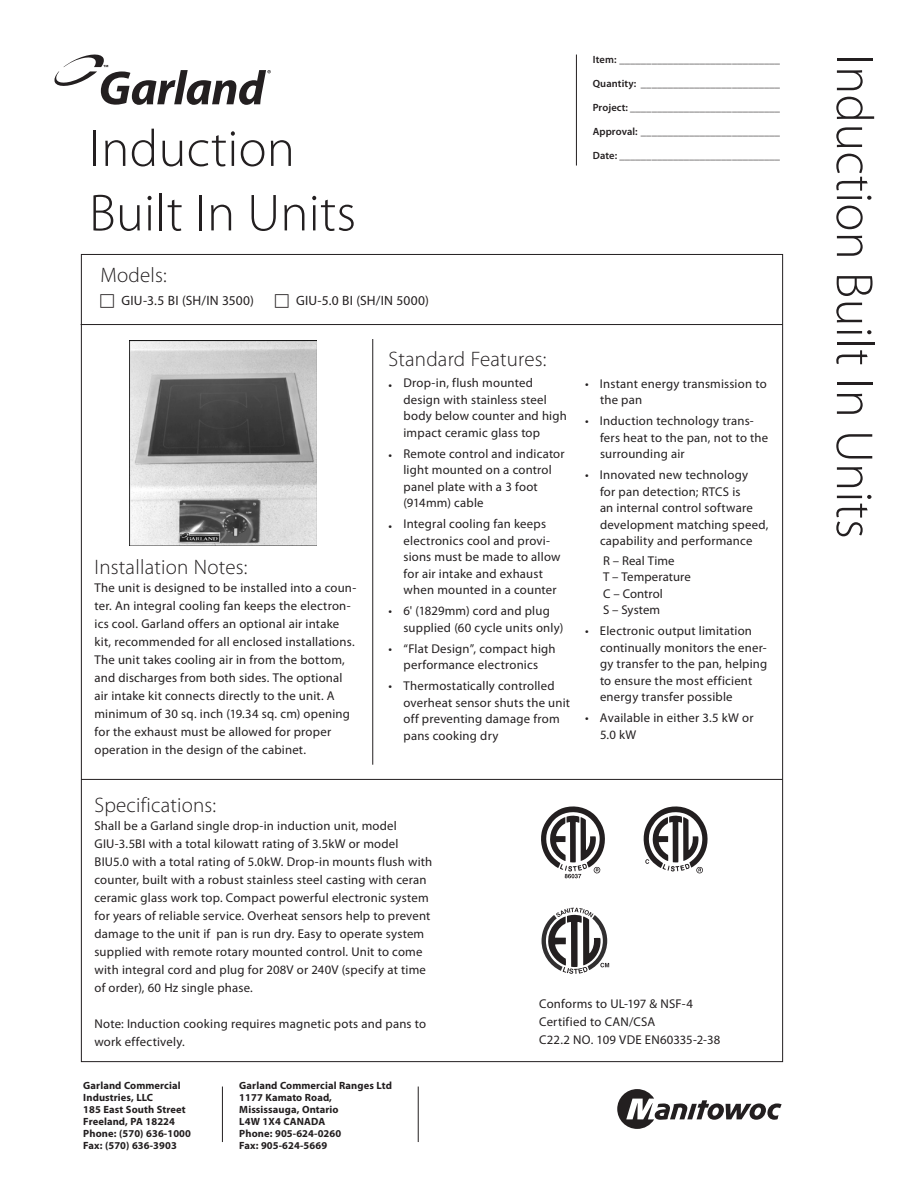
<style>
.page{position:relative;width:918px;height:1188px;background:#fff}
.page>*{position:absolute;margin:0;border:0;box-sizing:border-box;transform-origin:0 0}
.Product_Title{font:300 52.5px "Myriad Pro";letter-spacing:.005em;color:#231f20}
.Heading{font:300 21px "Myriad Pro";letter-spacing:.01em;color:#231f20}
.Hanging_Tab{font:13.5px "Myriad Pro";letter-spacing:.015em;color:#231f20}
.Body{font:12.75px/18px "Myriad Pro";letter-spacing:.015em;color:#231f20}
.Hanging_Bullets{font:12.75px/16.5px "Myriad Pro";letter-spacing:.015em;color:#231f20}
.Hanging_2{font:12.75px/16.5px "Myriad Pro";letter-spacing:.005em;color:#231f20}
.Address{font:700 10.5px/12px "Myriad Pro";letter-spacing:.01em;color:#231f20}
.Project_Info{font:600 10.5px "Myriad Pro";letter-spacing:.01em;color:#231f20}
</style>
<div class="page">
<hr style="left:81px;top:324px;width:702px;height:1px;background:#231f20">
<hr style="left:81px;top:779px;width:702px;height:1px;background:#231f20">
<svg style="left:54px;top:54px;width:217px;height:50px"></svg>
<hr style="left:576px;top:55px;width:1px;height:111px;background:#231f20">
<hr style="left:372px;top:339px;width:1px;height:426px;background:#231f20">
<hr style="left:222px;top:1087px;width:1px;height:55px;background:#231f20">
<hr style="left:418px;top:1087px;width:1px;height:55px;background:#231f20">
<svg style="left:617px;top:1089px;width:165px;height:40px"></svg>
<svg style="left:541px;top:806px;width:64px;height:72px"></svg>
<svg style="left:542px;top:908px;width:67px;height:66px"></svg>
<svg style="left:643px;top:806px;width:65px;height:68px"></svg>
<img style="left:129px;top:340px;width:188px;height:206px">
<p class="Product_Title" style="left:89px;top:117px;width:207px">Induction</p>
<p class="Product_Title" style="left:89px;top:181px;width:268px">Built In Units</p>
<p class="Heading" style="left:100px;top:263px;width:68px">Models:</p>
<p class="Hanging_Tab" style="left:122px;top:292px;width:134px">GIU‑3.5 BI (SH/IN 3500)</p>
<p class="Hanging_Tab" style="left:296px;top:292px;width:134px">GIU‑5.0 BI (SH/IN 5000)</p>
<p class="Project_Info" style="left:593px;top:53px;width:189px">Item:_______________________________</p>
<p class="Project_Info" style="left:593px;top:77px;width:189px">Quantity:_ __________________________</p>
<p class="Project_Info" style="left:593px;top:101px;width:189px">Project:_____________________________</p>
<p class="Project_Info" style="left:593px;top:125px;width:189px">Approval:___________________________</p>
<p class="Project_Info" style="left:593px;top:149px;width:189px">Date:_______________________________</p>
<p class="Heading" style="left:94px;top:554px;width:155px">Installation Notes:</p>
<p class="Body" style="left:94px;top:578px;width:263px">The unit is designed to be installed into a coun&shy;ter. An integral cooling fan keeps the electron&shy;ics cool. Garland offers an optional air intake kit, recommended for all enclosed installations.</p>
<p class="Body" style="left:94px;top:650px;width:257px">The unit takes cooling air in from the bottom, and discharges from both sides. The optional air intake kit connects directly to the unit. A minimum of 30 sq. inch (19.34 sq. cm) opening for the exhaust must be allowed for proper operation in the design of the cabinet.</p>
<p class="Heading" style="left:388px;top:346px;width:159px">Standard Features:</p>
<p class="Hanging_Bullets" style="left:404px;top:374px;width:165px;text-indent:-15px">• Drop‑in, flush mounted design with stainless steel body below counter and high impact ceramic glass top</p>
<p class="Hanging_Bullets" style="left:404px;top:445px;width:163px;text-indent:-15px">• Remote control and indicator light mounted on a control panel plate with a 3 foot (914mm) cable</p>
<p class="Hanging_Bullets" style="left:404px;top:515px;width:159px;text-indent:-15px">• Integral cooling fan keeps electronics cool and provi&shy;sions must be made to allow for air intake and exhaust when mounted in a counter</p>
<p class="Hanging_Bullets" style="left:404px;top:602px;width:161px;text-indent:-15px">• 6' (1829mm) cord and plug supplied (60 cycle units only)</p>
<p class="Hanging_Bullets" style="left:388px;top:640px;width:169px;text-align:center">• “Flat Design”, compact high performance electronics</p>
<p class="Hanging_Bullets" style="left:404px;top:677px;width:168px;text-indent:-15px">• Thermostatically controlled overheat sensor shuts the unit off preventing damage from pans cooking dry</p>
<p class="Hanging_Bullets" style="left:600px;top:375px;width:168px;text-indent:-15px">• Instant energy transmission to the pan</p>
<p class="Hanging_Bullets" style="left:600px;top:412px;width:170px;text-indent:-15px">• Induction technology trans&shy;fers heat to the pan, not to the surrounding air</p>
<p class="Hanging_Bullets" style="left:600px;top:466px;width:170px;text-indent:-15px">• Innovated new technology<br>for pan detection; RTCS is<br>an internal control software development matching speed, capability and performance</p>
<p class="Hanging_2" style="left:603px;top:552px;width:89px">R – Real Time<br>T – Temperature<br>C – Control<br>S – System</p>
<p class="Hanging_Bullets" style="left:600px;top:622px;width:169px;text-indent:-15px">• Electronic output limitation continually monitors the ener&shy;gy transfer to the pan, helping to ensure the most efficient energy transfer possible</p>
<p class="Hanging_Bullets" style="left:600px;top:709px;width:155px;text-indent:-15px">• Available in either 3.5 kW or<br>5.0 kW</p>
<p class="Heading" style="left:94px;top:793px;width:123px">Specifications:</p>
<p class="Body" style="left:94px;top:817px;width:339px">Shall be a Garland single drop-in induction unit, model GIU-3.5BI with a total kilowatt rating of 3.5kW or model BIU5.0 with a total rating of 5.0kW. Drop-in mounts flush with counter, built with a robust stainless steel casting with ceran ceramic glass work top. Compact powerful electronic system for years of reliable service. Overheat sensors help to prevent damage to the unit if pan is run dry. Easy to operate system supplied with remote rotary mounted control. Unit to come with integral cord and plug for 208V or 240V (specify at time of order), 60 Hz single phase.</p>
<p class="Body" style="left:94px;top:1015px;width:333px">Note: Induction cooking requires magnetic pots and pans to work effectively.</p>
<p class="Address" style="left:83px;top:1079px;width:99px">Garland Commercial<br>Industries, LLC</p>
<p class="Address" style="left:83px;top:1103px;width:104px">185 East South Street</p>
<p class="Address" style="left:83px;top:1115px;width:93px">Freeland, PA 18224</p>
<p class="Address" style="left:83px;top:1127px;width:109px">Phone: (570) 636-1000</p>
<p class="Address" style="left:83px;top:1139px;width:95px">Fax: (570) 636-3903</p>
<p class="Address" style="left:239px;top:1079px;width:154px">Garland Commercial Ranges Ltd</p>
<p class="Address" style="left:239px;top:1091px;width:101px">1177 Kamato Road,<br>Mississauga, Ontario<br>L4W 1X4 CANADA</p>
<p class="Address" style="left:239px;top:1127px;width:103px">Phone: 905-624-0260</p>
<p class="Address" style="left:239px;top:1139px;width:89px">Fax: 905-624-5669</p>
<p class="Body" style="left:539px;top:995px;width:155px">Conforms to UL‑197 &amp; NSF‑4</p>
<p class="Body" style="left:539px;top:1013px;width:183px">Certified to CAN/CSA<br>C22.2 NO. 109 VDE EN60335‑2‑38</p>
<p class="Product_Title" style="left:886px;top:54px;width:486px;rotate:90deg">Induction Built In Units</p>
</div>
